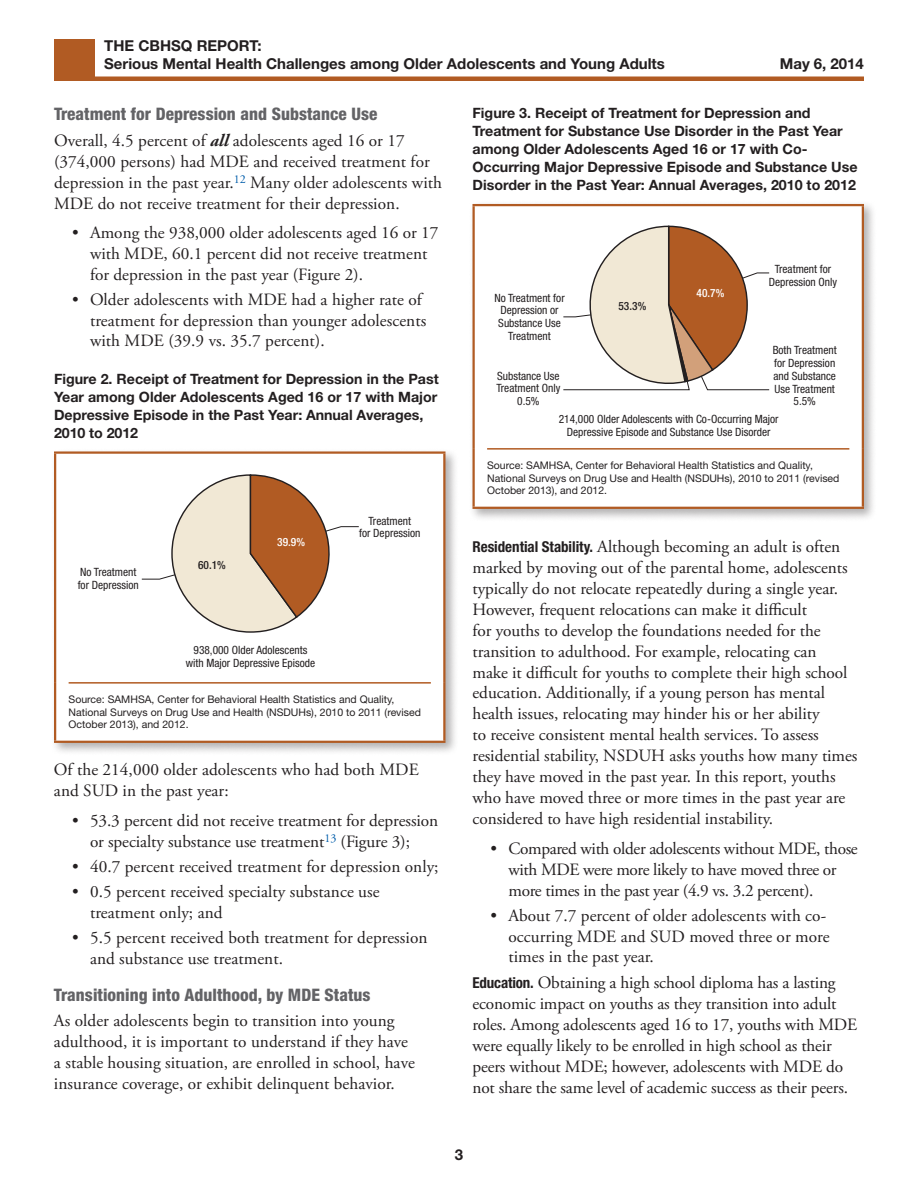
<style>
.page{position:relative;width:918px;height:1188px;background:#fff}
.page>*{position:absolute;margin:0;border:0;box-sizing:border-box;transform-origin:0 0}
.t1{font:17.25px/21px "Adobe Garamond Pro";letter-spacing:-.005em;color:#231f20}
.t2{font:800 condensed 17.25px "Helvetica Neue LT Std";letter-spacing:.005em;color:#636366}
.t3{font:700 15px/18px "Helvetica Neue LT Std";color:#231f20}
.t4{font:700 14.25px/18px "Helvetica Neue LT Std";color:#231f20}
.t5{font:condensed 11.4px/12.8px "Helvetica Neue LT Std";color:#231f20;text-align:center}
.t6{font:500 condensed 11.4px "Helvetica Neue LT Std";color:#fff}
.t7{font:500 condensed 11.4px "Helvetica Neue LT Std";color:#231f20}
.t8{font:10.5px/12.6px "Helvetica Neue LT Std";color:#231f20}
.s1{font-weight:700;font-style:italic}
.s2{font-family:"Helvetica Neue LT Std";font-weight:700;font-stretch:condensed;font-size:15px}
</style>
<div class="page">
<div style="left:54px;top:40px;width:40px;height:37px;background:#b15b23"></div>
<div style="left:54px;top:76px;width:810px;height:5px;background:#b15b23"></div>
<div style="left:51px;top:448px;width:408px;height:308px;background:#231f20;opacity:.35"></div>
<svg style="left:56px;top:454px;width:387px;height:287px"></svg>
<hr style="left:54px;top:451px;width:392px;height:3px;background:#b15b23">
<hr style="left:54px;top:454px;width:2px;height:228px;background:#b15b23">
<hr style="left:443px;top:454px;width:3px;height:228px;background:#b15b23">
<hr style="left:54px;top:682px;width:2px;height:59px;background:#b15b23">
<hr style="left:443px;top:682px;width:3px;height:59px;background:#b15b23">
<hr style="left:54px;top:741px;width:392px;height:2px;background:#b15b23">
<hr style="left:69px;top:682px;width:362px;height:2px;background:#b15b23">
<div style="left:469px;top:200px;width:408px;height:322px;background:#231f20;opacity:.35"></div>
<svg style="left:475px;top:206px;width:387px;height:301px"></svg>
<hr style="left:472px;top:204px;width:392px;height:2px;background:#b15b23">
<hr style="left:472px;top:206px;width:3px;height:242px;background:#b15b23">
<hr style="left:862px;top:206px;width:2px;height:242px;background:#b15b23">
<hr style="left:472px;top:448px;width:3px;height:59px;background:#b15b23">
<hr style="left:862px;top:448px;width:2px;height:59px;background:#b15b23">
<hr style="left:472px;top:507px;width:392px;height:2px;background:#b15b23">
<hr style="left:487px;top:448px;width:362px;height:2px;background:#b15b23">
<svg style="left:141px;top:474px;width:219px;height:159px"></svg>
<svg style="left:563px;top:225px;width:207px;height:166px"></svg>
<p class="t3" style="left:104px;top:37px;width:562px">THE CBHSQ REPORT:<br>Serious Mental Health Challenges among Older Adolescents and Young Adults</p>
<p class="t3" style="left:780px;top:54px;width:86px">May 6, 2014</p>
<p class="t2" style="left:54px;top:103px;width:325px">Treatment for Depression and Substance Use</p>
<p class="t1" style="left:54px;top:130px;width:390px">Overall, 4.5 percent of <span class="s1">all</span> adolescents aged 16 or 17 (374,000 persons) had MDE and received treatment for depression in the past year.<sup>12</sup> Many older adolescents with MDE do not receive treatment for their depression.</p>
<p class="t1" style="left:90px;top:223px;width:350px;text-indent:-18px">• Among the 938,000 older adolescents aged 16 or 17 with MDE, 60.1 percent did not receive treatment for depression in the past year (Figure 2).</p>
<p class="t1" style="left:90px;top:290px;width:338px;text-indent:-18px">• Older adolescents with MDE had a higher rate of treatment for depression than younger adolescents with MDE (39.9 vs. 35.7 percent).</p>
<p class="t4" style="left:54px;top:369px;width:386px">Figure 2. Receipt of Treatment for Depression in the Past Year among Older Adolescents Aged 16 or 17 with Major Depressive Episode in the Past Year: Annual Averages, 2010 to 2012</p>
<p class="t5" style="left:78px;top:565px;width:63px;text-align:left">No Treatment for Depression</p>
<p class="t7" style="left:198px;top:558px;width:29px">60.1%</p>
<p class="t6" style="left:277px;top:535px;width:29px">39.9%</p>
<p class="t5" style="left:186px;top:644px;width:131px">938,000 Older Adolescents with Major Depressive Episode</p>
<p class="t5" style="left:359px;top:514px;width:63px">Treatment<br>for Depression</p>
<p class="t8" style="left:69px;top:693px;width:354px">Source: SAMHSA, Center for Behavioral Health Statistics and Quality,<br>National Surveys on Drug Use and Health (NSDUHs), 2010 to 2011 (revised<br>October 2013), and 2012.</p>
<p class="t1" style="left:54px;top:760px;width:366px">Of the 214,000 older adolescents who had both MDE and SUD in the past year:</p>
<p class="t1" style="left:72px;top:811px;width:368px;text-align:center">• 53.3 percent did not receive treatment for depression or specialty substance use treatment<sup>13</sup> (Figure 3);</p>
<p class="t1" style="left:72px;top:857px;width:368px">• 40.7 percent received treatment for depression only;</p>
<p class="t1" style="left:90px;top:882px;width:291px;text-indent:-18px">• 0.5 percent received specialty substance use treatment only; and</p>
<p class="t1" style="left:90px;top:928px;width:339px;text-indent:-18px">• 5.5 percent received both treatment for depression and substance use treatment.</p>
<p class="t2" style="left:54px;top:984px;width:318px">Transitioning into Adulthood, by MDE Status</p>
<p class="t1" style="left:54px;top:1011px;width:362px">As older adolescents begin to transition into young adulthood, it is important to understand if they have a stable housing situation, are enrolled in school, have insurance coverage, or exhibit delinquent behavior.</p>
<p class="t4" style="left:472px;top:104px;width:387px">Figure 3. Receipt of Treatment for Depression and Treatment for Substance Use Disorder in the Past Year among Older Adolescents Aged 16 or 17 with Co-Occurring Major Depressive Episode and Substance Use Disorder in the Past Year: Annual Averages, 2010 to 2012</p>
<p class="t5" style="left:494px;top:291px;width:72px">No Treatment for<br>Depression or<br>Substance Use<br>Treatment</p>
<p class="t5" style="left:496px;top:369px;width:65px">Substance Use<br>Treatment Only<br>0.5%</p>
<p class="t7" style="left:619px;top:299px;width:29px">53.3%</p>
<p class="t6" style="left:697px;top:286px;width:29px">40.7%</p>
<p class="t5" style="left:769px;top:262px;width:70px">Treatment for<br>Depression Only</p>
<p class="t5" style="left:773px;top:344px;width:66px">Both Treatment for Depression and Substance<br>Use Treatment<br>5.5%</p>
<p class="t5" style="left:559px;top:412px;width:221px">214,000 Older Adolescents with Co-Occurring Major<br>Depressive Episode and Substance Use Disorder</p>
<p class="t8" style="left:487px;top:459px;width:354px">Source: SAMHSA, Center for Behavioral Health Statistics and Quality,<br>National Surveys on Drug Use and Health (NSDUHs), 2010 to 2011 (revised<br>October 2013), and 2012.</p>
<p class="t1" style="left:472px;top:536px;width:387px"><span class="s2">Residential Stability.</span> Although becoming an adult is often marked by moving out of the parental home, adolescents typically do not relocate repeatedly during a single year.<br>However, frequent relocations can make it difficult<br>for youths to develop the foundations needed for the transition to adulthood. For example, relocating can<br>make it difficult for youths to complete their high school education. Additionally, if a young person has mental health issues, relocating may hinder his or her ability<br>to receive consistent mental health services. To assess residential stability, NSDUH asks youths how many times they have moved in the past year. In this report, youths who have moved three or more times in the past year are considered to have high residential instability.</p>
<p class="t1" style="left:508px;top:839px;width:351px;text-indent:-18px">• Compared with older adolescents without MDE, those with MDE were more likely to have moved three or more times in the past year (4.9 vs. 3.2 percent).</p>
<p class="t1" style="left:508px;top:906px;width:323px;text-indent:-18px">• About 7.7 percent of older adolescents with co&shy;occurring MDE and SUD moved three or more times in the past year.</p>
<p class="t1" style="left:472px;top:972px;width:386px"><span class="s2">Education.</span> Obtaining a high school diploma has a lasting economic impact on youths as they transition into adult roles. Among adolescents aged 16 to 17, youths with MDE were equally likely to be enrolled in high school as their peers without MDE; however, adolescents with MDE do not share the same level of academic success as their peers.</p>
<p class="t3" style="left:455px;top:1145px;width:10px">3</p>
</div>
